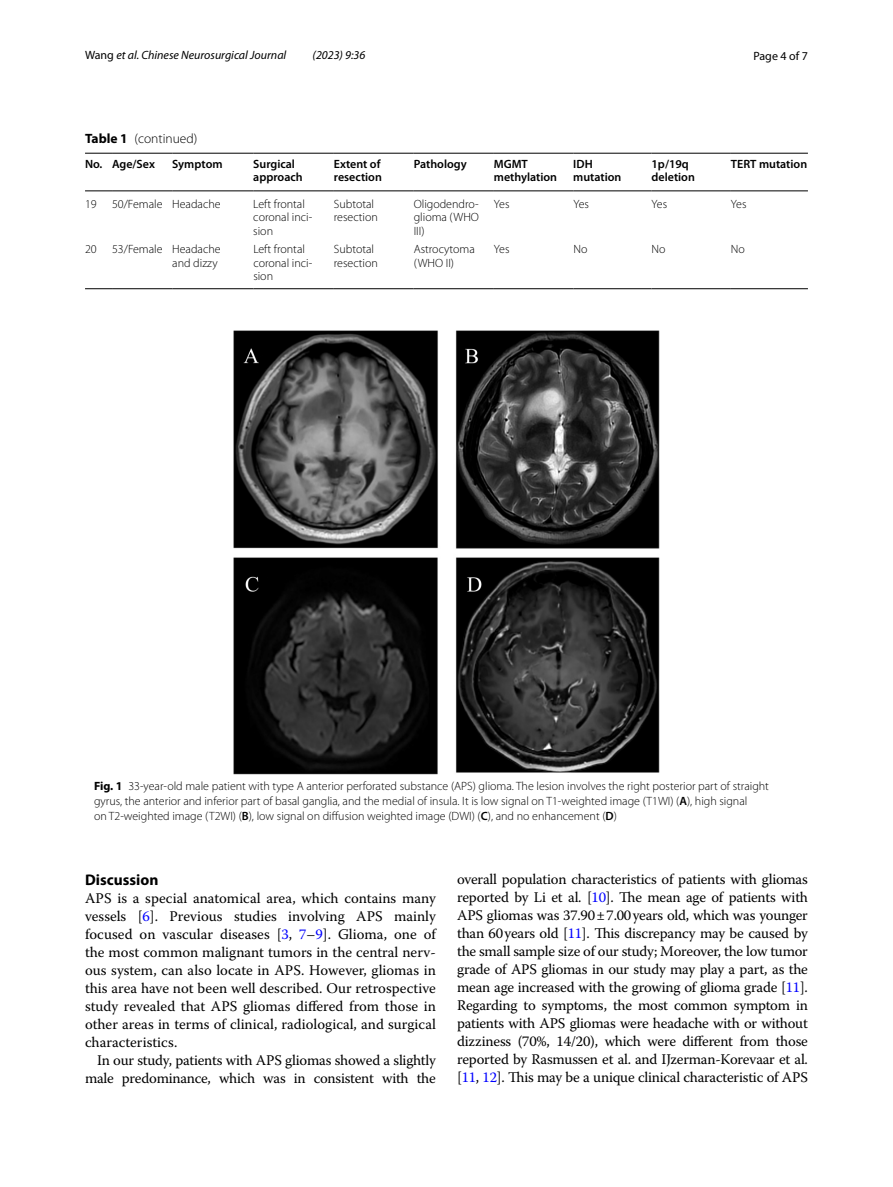
<style>
.page{position:relative;width:893px;height:1187px;background:#fff}
.page>*{position:absolute;margin:0;border:0;box-sizing:border-box;transform-origin:0 0}
.t1{font:700 15.45px "Myriad Pro";color:#000}
.t2{font:14.7px/18px "Warnock Pro";letter-spacing:-.015em;color:#000;text-align:justify}
.t3{font:300 13.5px "Myriad Pro";color:#000}
.t4{font:300 12px/13.5px "Myriad Pro";color:#000}
.t5{font:600 12px/13.5px "Myriad Pro";color:#000}
.t6{font:italic 12px "Myriad Pro";color:#000}
.t7{font:12px "Myriad Pro";color:#000}
.s1{font-style:normal}
.s2{font-weight:700}
.s3{font-weight:600}
.s4{color:#00f}
</style>
<div class="page">
<svg style="left:85px;top:153px;width:27px;height:1px"></svg>
<svg style="left:85px;top:191px;width:27px;height:1px"></svg>
<hr style="left:112px;top:153px;width:60px;height:1px;background:#000">
<hr style="left:112px;top:191px;width:60px;height:1px;background:#000">
<hr style="left:172px;top:153px;width:81px;height:1px;background:#000">
<hr style="left:172px;top:191px;width:81px;height:1px;background:#000">
<hr style="left:253px;top:153px;width:81px;height:1px;background:#000">
<hr style="left:253px;top:191px;width:81px;height:1px;background:#000">
<hr style="left:334px;top:153px;width:80px;height:1px;background:#000">
<hr style="left:334px;top:191px;width:80px;height:1px;background:#000">
<hr style="left:414px;top:153px;width:80px;height:1px;background:#000">
<hr style="left:414px;top:191px;width:80px;height:1px;background:#000">
<hr style="left:494px;top:153px;width:79px;height:1px;background:#000">
<hr style="left:494px;top:191px;width:79px;height:1px;background:#000">
<hr style="left:573px;top:153px;width:78px;height:1px;background:#000">
<hr style="left:573px;top:191px;width:78px;height:1px;background:#000">
<hr style="left:651px;top:153px;width:80px;height:1px;background:#000">
<hr style="left:651px;top:191px;width:80px;height:1px;background:#000">
<hr style="left:731px;top:153px;width:77px;height:1px;background:#000">
<hr style="left:731px;top:191px;width:77px;height:1px;background:#000">
<svg style="left:85px;top:288px;width:27px;height:1px"></svg>
<hr style="left:112px;top:288px;width:60px;height:1px;background:#000">
<hr style="left:172px;top:288px;width:81px;height:1px;background:#000">
<hr style="left:253px;top:288px;width:81px;height:1px;background:#000">
<hr style="left:334px;top:288px;width:80px;height:1px;background:#000">
<hr style="left:414px;top:288px;width:80px;height:1px;background:#000">
<hr style="left:494px;top:288px;width:79px;height:1px;background:#000">
<hr style="left:573px;top:288px;width:78px;height:1px;background:#000">
<hr style="left:651px;top:288px;width:80px;height:1px;background:#000">
<hr style="left:731px;top:288px;width:77px;height:1px;background:#000">
<img style="left:234px;top:330px;width:425px;height:444px">
<p class="t6" style="left:85px;top:48px;width:203px"><span class="s1">Wang</span> et al. Chinese Neurosurgical Journal</p>
<p class="t6" style="left:313px;top:48px;width:54px">(2023) 9:36</p>
<p class="t7" style="left:753px;top:48px;width:56px">Page 4 of 7</p>
<p class="t3" style="left:85px;top:131px;width:114px"><span class="s2">Table 1</span> (continued)</p>
<p class="t5" style="left:85px;top:156px;width:71px">No. Age/Sex</p>
<p class="t5" style="left:172px;top:156px;width:52px">Symptom</p>
<p class="t5" style="left:253px;top:156px;width:51px">Surgical approach</p>
<p class="t5" style="left:334px;top:156px;width:50px">Extent of resection</p>
<p class="t5" style="left:414px;top:156px;width:55px">Pathology</p>
<p class="t5" style="left:494px;top:156px;width:65px">MGMT methylation</p>
<p class="t5" style="left:573px;top:156px;width:50px">IDH mutation</p>
<p class="t5" style="left:651px;top:156px;width:45px">1p/19q deletion</p>
<p class="t5" style="left:731px;top:156px;width:78px">TERT mutation</p>
<p class="t4" style="left:85px;top:197px;width:13px">19</p>
<p class="t4" style="left:112px;top:197px;width:110px">50/Female Headache</p>
<p class="t4" style="left:253px;top:197px;width:60px">Left frontal coronal inci&shy;sion</p>
<p class="t4" style="left:334px;top:197px;width:46px">Subtotal resection</p>
<p class="t4" style="left:414px;top:197px;width:67px;text-align:justify">Oligodendro&shy;glioma (WHO III)</p>
<p class="t4" style="left:494px;top:197px;width:17px">Yes</p>
<p class="t4" style="left:573px;top:197px;width:17px">Yes</p>
<p class="t4" style="left:652px;top:197px;width:17px">Yes</p>
<p class="t4" style="left:731px;top:197px;width:17px">Yes</p>
<p class="t4" style="left:85px;top:242px;width:13px">20</p>
<p class="t4" style="left:112px;top:242px;width:110px;text-align:right">53/Female Headache and dizzy</p>
<p class="t4" style="left:253px;top:242px;width:60px">Left frontal coronal inci&shy;sion</p>
<p class="t4" style="left:334px;top:242px;width:46px">Subtotal resection</p>
<p class="t4" style="left:414px;top:242px;width:63px">Astrocytoma (WHO II)</p>
<p class="t4" style="left:494px;top:242px;width:17px">Yes</p>
<p class="t4" style="left:573px;top:242px;width:16px">No</p>
<p class="t4" style="left:652px;top:242px;width:16px">No</p>
<p class="t4" style="left:731px;top:242px;width:16px">No</p>
<p class="t4" style="left:94px;top:778px;width:676px;line-height:15px"><span class="s2">Fig. 1</span> 33-year-old male patient with type A anterior perforated substance (APS) glioma. The lesion involves the right posterior part of straight gyrus, the anterior and inferior part of basal ganglia, and the medial of insula. It is low signal on T1-weighted image (T1WI) (<span class="s3">A</span>), high signal<br>on T2-weighted image (T2WI) (<span class="s3">B</span>), low signal on diffusion weighted image (DWI) (<span class="s3">C</span>), and no enhancement (<span class="s3">D</span>)</p>
<p class="t1" style="left:85px;top:869px;width:75px">Discussion</p>
<p class="t2" style="left:85px;top:888px;width:352px">APS is a special anatomical area, which contains many vessels [<span class="s4">6</span>]. Previous studies involving APS mainly focused on vascular diseases [<span class="s4">3</span>, <span class="s4">7</span>–<span class="s4">9</span>]. Glioma, one of the most common malignant tumors in the central nerv&shy;ous system, can also locate in APS. However, gliomas in this area have not been well described. Our retrospective study revealed that APS gliomas differed from those in other areas in terms of clinical, radiological, and surgical characteristics.</p>
<p class="t2" style="left:85px;top:1050px;width:352px;text-align:right">In our study, patients with APS gliomas showed a slightly male predominance, which was in consistent with the</p>
<p class="t2" style="left:457px;top:869px;width:352px">overall population characteristics of patients with gliomas reported by Li et al. [<span class="s4">10</span>]. The mean age of patients with APS gliomas was 37.90±7.00years old, which was younger than 60years old [<span class="s4">11</span>]. This discrepancy may be caused by the small sample size of our study; Moreover, the low tumor grade of APS gliomas in our study may play a part, as the mean age increased with the growing of glioma grade [<span class="s4">11</span>].<br>Regarding to symptoms, the most common symptom in patients with APS gliomas were headache with or without dizziness (70%, 14/20), which were different from those reported by Rasmussen et al. and IJzerman-Korevaar et al. [<span class="s4">11</span>, <span class="s4">12</span>]. This may be a unique clinical characteristic of APS</p>
</div>
